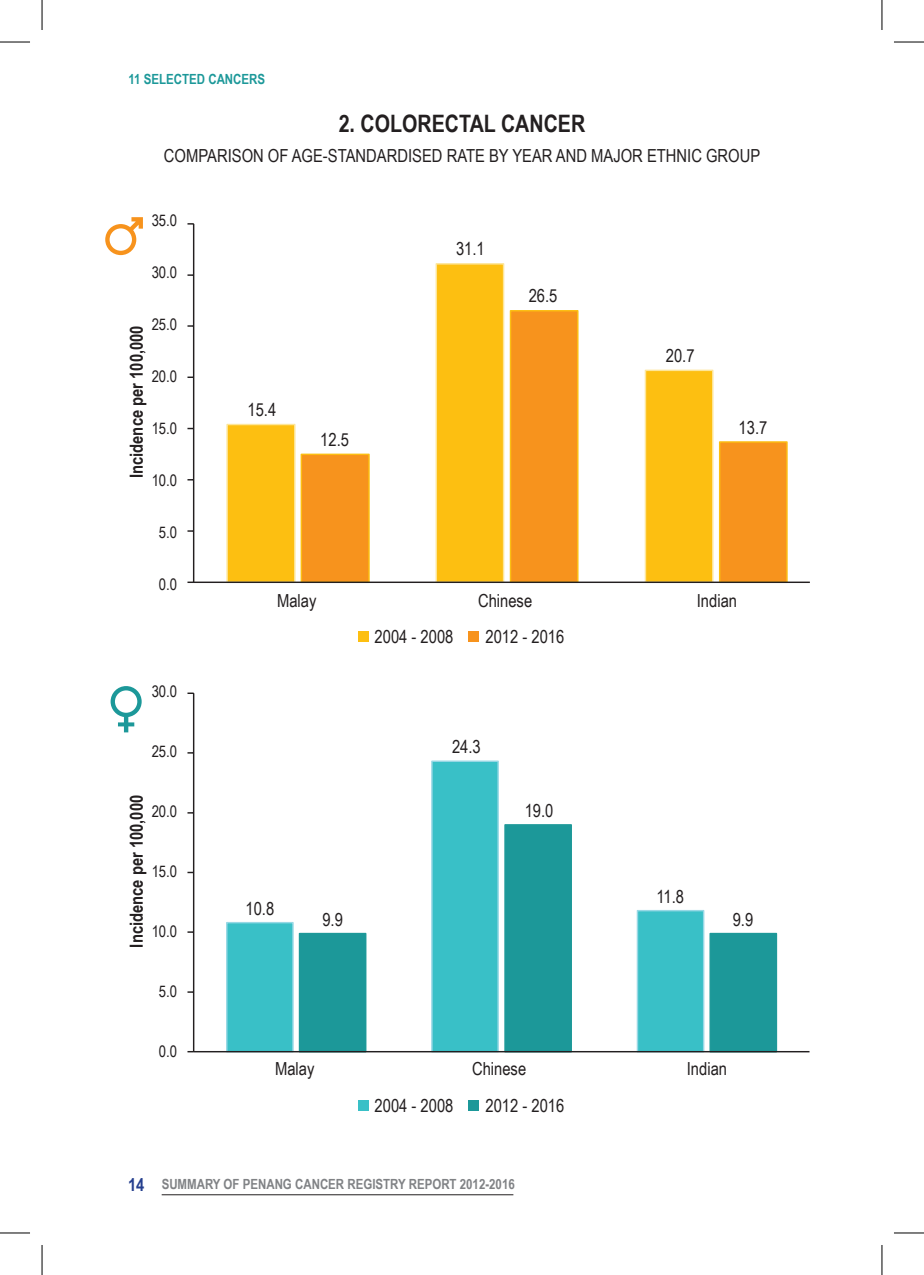
<style>
.page{position:relative;width:924px;height:1275px;background:#fff}
.page>*{position:absolute;margin:0;border:0;box-sizing:border-box;transform-origin:0 0}
.t1{font:700 24px "Arial Narrow";color:#231f20}
.t2{font:18px "Arial Narrow";color:#231f20}
.t3{font:700 18px "Arial Narrow";color:#231f20}
.t4{font:16px "Arial Narrow";color:#231f20}
.t5{font:700 14px "Arial Narrow";color:#808285}
.t6{font:700 14px "Arial Narrow";color:#1c9899}
.s1{font-size:18px;color:#253f8e}
</style>
<div class="page">
<hr style="left:162px;top:1194px;width:351px;height:1px;background:#231f20">
<svg style="left:110px;top:686px;width:32px;height:46px"></svg>
<svg style="left:105px;top:217px;width:38px;height:38px"></svg>
<svg style="left:226px;top:263px;width:279px;height:318px"></svg>
<svg style="left:300px;top:309px;width:488px;height:275px"></svg>
<hr style="left:193px;top:224px;width:1px;height:358px;background:#231f20">
<svg style="left:187px;top:223px;width:6px;height:2px"></svg>
<svg style="left:187px;top:274px;width:6px;height:2px"></svg>
<svg style="left:187px;top:325px;width:6px;height:2px"></svg>
<svg style="left:187px;top:376px;width:6px;height:2px"></svg>
<svg style="left:187px;top:530px;width:6px;height:2px"></svg>
<svg style="left:187px;top:581px;width:6px;height:2px"></svg>
<hr style="left:193px;top:581px;width:616px;height:2px;background:#231f20">
<svg style="left:225px;top:760px;width:274px;height:293px"></svg>
<svg style="left:298px;top:823px;width:479px;height:230px"></svg>
<hr style="left:193px;top:693px;width:1px;height:358px;background:#231f20">
<svg style="left:187px;top:692px;width:6px;height:2px"></svg>
<svg style="left:187px;top:871px;width:6px;height:2px"></svg>
<svg style="left:187px;top:931px;width:6px;height:2px"></svg>
<hr style="left:193px;top:1051px;width:616px;height:1px;background:#231f20">
<div style="left:357px;top:631px;width:11px;height:10px;background:#fdbf11"></div>
<div style="left:357px;top:1100px;width:11px;height:10px;background:#39c0c7"></div>
<div style="left:468px;top:631px;width:10px;height:10px;background:#f7931d"></div>
<div style="left:468px;top:1100px;width:10px;height:10px;background:#1c9899"></div>
<hr style="left:0;top:42px;width:30px;height:1px;background:#000">
<hr style="left:893px;top:42px;width:30px;height:1px;background:#000">
<hr style="left:0;top:1232px;width:30px;height:1px;background:#000">
<hr style="left:893px;top:1232px;width:30px;height:1px;background:#000">
<hr style="left:42px;top:0;width:1px;height:30px;background:#000">
<hr style="left:42px;top:1245px;width:1px;height:30px;background:#000">
<hr style="left:881px;top:0;width:1px;height:30px;background:#000">
<hr style="left:881px;top:1245px;width:1px;height:30px;background:#000">
<p class="t6" style="left:128px;top:69px;width:138px">11 SELECTED CANCERS</p>
<h1 class="t1" style="left:338px;top:105px;width:248px">2. COLORECTAL CANCER</h1>
<p class="t2" style="left:164px;top:142px;width:597px">COMPARISON OF AGE-STANDARDISED RATE BY YEAR AND MAJOR ETHNIC GROUP</p>
<p class="t4" style="left:152px;top:208px;width:27px">35.0</p>
<p class="t4" style="left:152px;top:260px;width:27px">30.0</p>
<p class="t4" style="left:152px;top:312px;width:27px">25.0</p>
<p class="t3" style="left:123px;top:478px;width:154px;rotate:-90deg">Incidence per 100,000</p>
<p class="t4" style="left:152px;top:364px;width:27px">20.0</p>
<p class="t4" style="left:152px;top:416px;width:27px">15.0</p>
<p class="t4" style="left:152px;top:468px;width:27px">10.0</p>
<p class="t4" style="left:159px;top:520px;width:20px">5.0</p>
<p class="t4" style="left:159px;top:572px;width:20px">0.0</p>
<p class="t4" style="left:152px;top:679px;width:27px">30.0</p>
<p class="t4" style="left:152px;top:739px;width:27px">25.0</p>
<p class="t3" style="left:123px;top:947px;width:154px;rotate:-90deg">Incidence per 100,000</p>
<p class="t4" style="left:152px;top:799px;width:27px">20.0</p>
<p class="t4" style="left:152px;top:859px;width:27px">15.0</p>
<p class="t4" style="left:152px;top:919px;width:27px">10.0</p>
<p class="t4" style="left:159px;top:979px;width:20px">5.0</p>
<p class="t4" style="left:159px;top:1039px;width:20px">0.0</p>
<p class="t2" style="left:247px;top:396px;width:30px">15.4</p>
<p class="t2" style="left:320px;top:426px;width:30px">12.5</p>
<p class="t2" style="left:456px;top:235px;width:30px">31.1</p>
<p class="t2" style="left:528px;top:283px;width:30px">26.5</p>
<p class="t2" style="left:277px;top:587px;width:41px">Malay</p>
<p class="t2" style="left:374px;top:623px;width:80px">2004 - 2008</p>
<p class="t2" style="left:478px;top:587px;width:56px">Chinese</p>
<p class="t2" style="left:485px;top:623px;width:80px">2012 - 2016</p>
<p class="t2" style="left:245px;top:895px;width:30px">10.8</p>
<p class="t2" style="left:322px;top:906px;width:22px">9.9</p>
<p class="t2" style="left:452px;top:734px;width:30px">24.3</p>
<p class="t2" style="left:524px;top:797px;width:30px">19.0</p>
<p class="t2" style="left:275px;top:1055px;width:41px">Malay</p>
<p class="t2" style="left:374px;top:1092px;width:80px">2004 - 2008</p>
<p class="t2" style="left:472px;top:1055px;width:56px">Chinese</p>
<p class="t2" style="left:485px;top:1092px;width:80px">2012 - 2016</p>
<p class="t5" style="left:128px;top:1173px;width:388px"><span class="s1">14</span> SUMMARY OF PENANG CANCER REGISTRY REPORT 2012-2016</p>
<p class="t2" style="left:665px;top:342px;width:30px">20.7</p>
<p class="t2" style="left:738px;top:414px;width:30px">13.7</p>
<p class="t2" style="left:696px;top:587px;width:42px">Indian</p>
<p class="t2" style="left:656px;top:883px;width:29px">11.8</p>
<p class="t2" style="left:732px;top:906px;width:22px">9.9</p>
<p class="t2" style="left:686px;top:1055px;width:42px">Indian</p>
</div>
